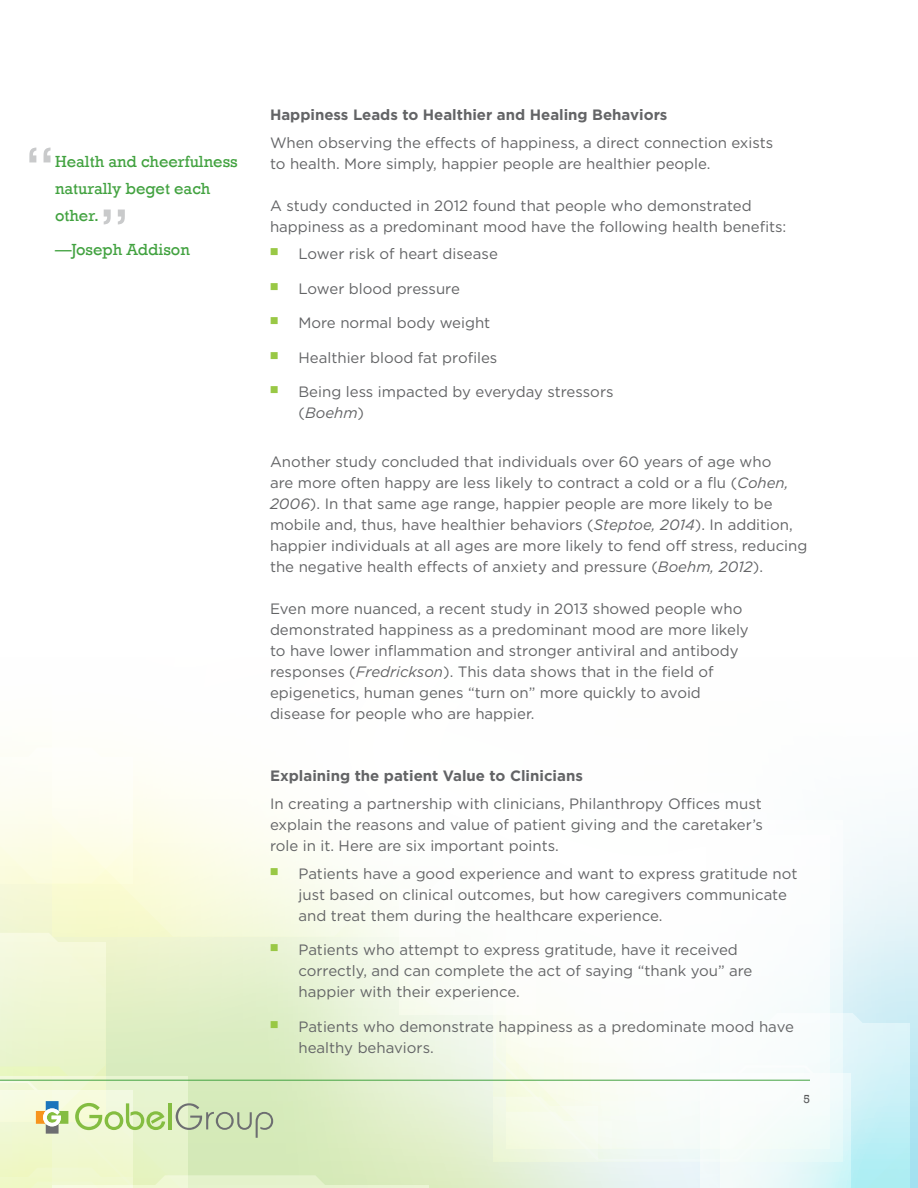
<style>
.page{position:relative;width:918px;height:1188px;background:#fff}
.page>*{position:absolute;margin:0;border:0;box-sizing:border-box;transform-origin:0 0}
.t1{font:16.5px/27px "Rockwell";color:#42a240}
.t2{font:15px/21px "Gotham";color:#636466}
.t3{font:700 15px "Gotham";color:#636466}
.t4{font:12px "Rockwell";color:#58595b}
.s1{font-style:italic}
</style>
<div class="page">
<svg style="left:535px;top:824px;width:383px;height:364px"></svg>
<svg style="left:535px;top:824px;width:307px;height:337px"></svg>
<svg style="left:701px;top:1013px;width:208px;height:175px"></svg>
<hr style="left:0;top:1080px;width:810px;height:1px;background:#42a240">
<svg style="left:0;top:776px;width:535px;height:412px"></svg>
<svg style="left:29px;top:148px;width:22px;height:14px"></svg>
<svg style="left:104px;top:210px;width:21px;height:14px"></svg>
<p class="t1" style="left:55px;top:148px;width:184px">Health and cheerfulness naturally beget each other.</p>
<p class="t1" style="left:55px;top:236px;width:136px">—Joseph Addison</p>
<p class="t3" style="left:270px;top:105px;width:399px">Happiness Leads to Healthier and Healing Behaviors</p>
<p class="t2" style="left:270px;top:132px;width:505px">When observing the effects of happiness, a direct connection exists to health. More simply, happier people are healthier people.</p>
<p class="t2" style="left:270px;top:195px;width:518px">A study conducted in 2012 found that people who demonstrated happiness as a predominant mood have the following health benefits:</p>
<p class="t2" style="left:270px;top:243px;width:229px"><sup>■</sup> Lower risk of heart disease</p>
<p class="t2" style="left:270px;top:278px;width:191px"><sup>■</sup> Lower blood pressure</p>
<p class="t2" style="left:270px;top:312px;width:222px"><sup>■</sup> More normal body weight</p>
<p class="t2" style="left:270px;top:347px;width:229px"><sup>■</sup> Healthier blood fat profiles</p>
<p class="t2" style="left:298px;top:381px;width:317px;text-indent:-29px"><sup>■</sup> Being less impacted by everyday stressors (<span class="s1">Boehm</span>)</p>
<p class="t2" style="left:270px;top:451px;width:539px">Another study concluded that individuals over 60 years of age who<br>are more often happy are less likely to contract a cold or a flu (<span class="s1">Cohen, 2006</span>). In that same age range, happier people are more likely to be mobile and, thus, have healthier behaviors (<span class="s1">Steptoe, 2014</span>). In addition, happier individuals at all ages are more likely to fend off stress, reducing the negative health effects of anxiety and pressure (<span class="s1">Boehm, 2012</span>).</p>
<p class="t2" style="left:270px;top:598px;width:480px">Even more nuanced, a recent study in 2013 showed people who demonstrated happiness as a predominant mood are more likely to have lower inflammation and stronger antiviral and antibody responses (<span class="s1">Fredrickson</span>). This data shows that in the field of epigenetics, human genes “turn on” more quickly to avoid disease for people who are happier.</p>
<p class="t3" style="left:270px;top:766px;width:314px">Explaining the patient Value to Clinicians</p>
<p class="t2" style="left:270px;top:793px;width:495px;text-align:justify">In creating a partnership with clinicians, Philanthropy Offices must explain the reasons and value of patient giving and the caretaker’s role in it. Here are six important points.</p>
<p class="t2" style="left:298px;top:863px;width:501px;text-indent:-29px"><sup>■</sup> Patients have a good experience and want to express gratitude not just based on clinical outcomes, but how caregivers communicate and treat them during the healthcare experience.</p>
<p class="t2" style="left:298px;top:939px;width:456px;text-indent:-29px"><sup>■</sup> Patients who attempt to express gratitude, have it received correctly, and can complete the act of saying “thank you” are happier with their experience.</p>
<p class="t2" style="left:298px;top:1016px;width:497px;text-indent:-29px"><sup>■</sup> Patients who demonstrate happiness as a predominate mood have healthy behaviors.</p>
<p class="t4" style="left:803px;top:1092px;width:8px">5</p>
</div>
